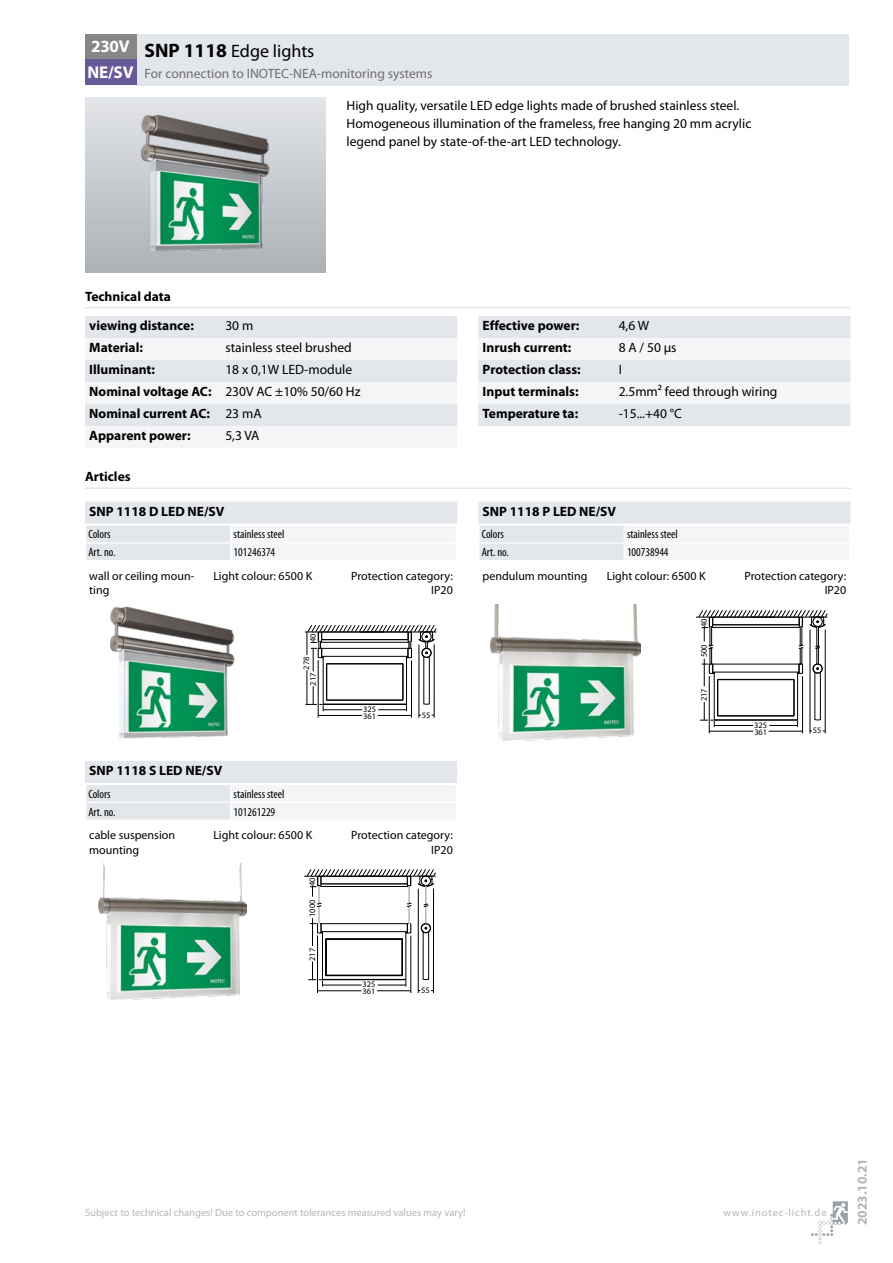
<style>
.page{position:relative;width:893px;height:1263px;background:#fff}
.page>*{position:absolute;margin:0;border:0;box-sizing:border-box;transform-origin:0 0}
.t1{font:18px "Myriad Pro";color:#000}
.t2{font:700 17.1px/25.5px "Myriad Pro";letter-spacing:-.01em;color:#fff}
.t3{font:700 13.5px/22px "Myriad Pro";color:#000}
.t4{font:13.5px/18px "Myriad Pro";color:#000}
.t5{font:13.5px "Myriad Pro";color:#706f6f}
.t6{font:700 13.5px "Myriad Pro";color:#b6b6ba}
.t7{font:12px/14.4px "Myriad Pro";color:#000;text-align:right}
.t8{font:condensed 12px "Myriad Pro";color:#000}
.t9{font:10.5px "Myriad Pro";color:#b6b6ba}
.t10{font:10.5px "Myriad Pro";letter-spacing:.08em;color:#b6b6ba}
.t11{font:8.4px "Myriad";color:#000}
.s1{font-weight:700;font-size:19.5px}
.s2{font-weight:400}
</style>
<div class="page">
<svg style="left:811px;top:1201px;width:37px;height:43px"></svg>
<div style="left:85px;top:98px;width:240px;height:174px;background:linear-gradient(to bottom,#e3e5e9,#acb1b5)"></div>
<img style="left:140px;top:113px;width:130px;height:140px">
<svg style="left:85px;top:316px;width:372px;height:132px"></svg>
<svg style="left:478px;top:316px;width:372px;height:110px"></svg>
<hr style="left:85px;top:307px;width:765px;height:1px;background:#e3e6ea">
<hr style="left:85px;top:487px;width:765px;height:2px;background:#e3e6ea">
<svg style="left:85px;top:502px;width:372px;height:58px"></svg>
<hr style="left:85px;top:524px;width:146px;height:2px;background:#fff">
<hr style="left:231px;top:524px;width:226px;height:2px;background:#fff">
<hr style="left:85px;top:542px;width:146px;height:2px;background:#fff">
<hr style="left:231px;top:542px;width:226px;height:2px;background:#fff">
<img style="left:110px;top:606px;width:125px;height:133px">
<hr style="left:411px;top:660px;width:1px;height:58px;background:#000">
<hr style="left:318px;top:660px;width:1px;height:58px;background:#000">
<hr style="left:434px;top:644px;width:1px;height:74px;background:#000">
<hr style="left:419px;top:644px;width:1px;height:74px;background:#000">
<svg style="left:305px;top:625px;width:132px;height:91px"></svg>
<svg style="left:478px;top:502px;width:372px;height:58px"></svg>
<hr style="left:478px;top:524px;width:146px;height:2px;background:#fff">
<hr style="left:624px;top:524px;width:226px;height:2px;background:#fff">
<hr style="left:478px;top:542px;width:146px;height:2px;background:#fff">
<hr style="left:624px;top:542px;width:226px;height:2px;background:#fff">
<img style="left:490px;top:604px;width:151px;height:136px">
<hr style="left:802px;top:676px;width:1px;height:57px;background:#000">
<hr style="left:709px;top:676px;width:1px;height:57px;background:#000">
<hr style="left:825px;top:629px;width:1px;height:104px;background:#000">
<hr style="left:810px;top:630px;width:1px;height:103px;background:#000">
<hr style="left:696px;top:617px;width:78px;height:1px;background:#000">
<svg style="left:698px;top:610px;width:130px;height:122px"></svg>
<svg style="left:85px;top:761px;width:372px;height:58px"></svg>
<hr style="left:85px;top:784px;width:146px;height:1px;background:#fff">
<hr style="left:231px;top:784px;width:226px;height:1px;background:#fff">
<hr style="left:85px;top:802px;width:146px;height:1px;background:#fff">
<hr style="left:231px;top:802px;width:226px;height:1px;background:#fff">
<img style="left:98px;top:864px;width:148px;height:136px">
<hr style="left:411px;top:936px;width:1px;height:57px;background:#000">
<hr style="left:317px;top:935px;width:1px;height:58px;background:#000">
<hr style="left:433px;top:888px;width:1px;height:105px;background:#000">
<hr style="left:418px;top:889px;width:1px;height:104px;background:#000">
<hr style="left:304px;top:876px;width:79px;height:1px;background:#000">
<svg style="left:307px;top:869px;width:129px;height:122px"></svg>
<div style="left:136px;top:34px;width:712px;height:51px;background:#e3e6ea"></div>
<div style="left:85px;top:34px;width:51px;height:26px;background:#878787"></div>
<div style="left:85px;top:60px;width:51px;height:25px;background:#685999"></div>
<p class="t2" style="left:88px;top:33px;width:48px">230V<br>NE/SV</p>
<h1 class="t1" style="left:145px;top:40px;width:171px"><span class="s1">SNP 1118</span> Edge lights</h1>
<p class="t5" style="left:145px;top:65px;width:289px">For connection to INOTEC-NEA-monitoring systems</p>
<p class="t4" style="left:347px;top:96px;width:406px">High quality, versatile LED edge lights made of brushed stainless steel.<br>Homogeneous illumination of the frameless, free hanging 20 mm acrylic legend panel by state-of-the-art LED technology.</p>
<p class="t3" style="left:85px;top:285px;width:87px">Technical data</p>
<p class="t3" style="left:89px;top:314px;width:106px">viewing distance:</p>
<p class="t4" style="left:225px;top:317px;width:29px">30 m</p>
<p class="t3" style="left:89px;top:336px;width:55px">Material:</p>
<p class="t4" style="left:225px;top:339px;width:128px">stainless steel brushed</p>
<p class="t3" style="left:89px;top:358px;width:67px">Illuminant:</p>
<p class="t3" style="left:89px;top:358px;width:273px;text-indent:136px"><span class="s2">18 x 0,1W LED-module<br></span>Nominal voltage AC: <span class="s2">230V AC ±10% 50/60 Hz<br></span>Nominal current AC: <span class="s2">23 mA<br></span>Apparent power:</p>
<p class="t4" style="left:225px;top:427px;width:36px">5,3 VA</p>
<p class="t3" style="left:85px;top:465px;width:47px">Articles</p>
<p class="t3" style="left:89px;top:500px;width:137px">SNP 1118 D LED NE/SV</p>
<p class="t8" style="left:88px;top:527px;width:24px">Colors</p>
<p class="t8" style="left:234px;top:527px;width:52px">stainless steel</p>
<p class="t8" style="left:88px;top:545px;width:28px">Art. no.</p>
<p class="t8" style="left:234px;top:545px;width:43px">101246374</p>
<p class="t7" style="left:89px;top:568px;width:107px;text-align:left">wall or ceiling moun&shy;ting</p>
<p class="t7" style="left:213px;top:568px;width:100px">Light colour: 6500 K</p>
<p class="t7" style="left:351px;top:568px;width:103px">Protection category:<br>IP20</p>
<p class="t11" style="left:309px;top:642px;width:10px;rotate:-90deg">40</p>
<p class="t11" style="left:302px;top:670px;width:14px;rotate:-90deg">278</p>
<p class="t11" style="left:309px;top:685px;width:14px;rotate:-90deg">217</p>
<p class="t11" style="left:363px;top:705px;width:14px">325</p>
<p class="t11" style="left:363px;top:712px;width:14px">361</p>
<p class="t11" style="left:422px;top:711px;width:10px">55</p>
<p class="t3" style="left:89px;top:759px;width:134px">SNP 1118 S LED NE/SV</p>
<p class="t8" style="left:88px;top:786px;width:24px">Colors</p>
<p class="t8" style="left:234px;top:786px;width:52px">stainless steel</p>
<p class="t8" style="left:88px;top:804px;width:28px">Art. no.</p>
<p class="t8" style="left:234px;top:804px;width:43px">101261229</p>
<p class="t7" style="left:89px;top:828px;width:87px;text-align:left">cable suspension mounting</p>
<p class="t7" style="left:213px;top:828px;width:100px">Light colour: 6500 K</p>
<p class="t7" style="left:351px;top:828px;width:103px">Protection category:<br>IP20</p>
<p class="t11" style="left:308px;top:886px;width:10px;rotate:-90deg">40</p>
<p class="t11" style="left:308px;top:917px;width:19px;rotate:-90deg">1000</p>
<p class="t11" style="left:308px;top:961px;width:14px;rotate:-90deg">217</p>
<p class="t11" style="left:362px;top:980px;width:14px">325</p>
<p class="t11" style="left:363px;top:987px;width:14px">361</p>
<p class="t11" style="left:421px;top:986px;width:10px">55</p>
<p class="t3" style="left:483px;top:314px;width:98px">Effective power:</p>
<p class="t4" style="left:619px;top:317px;width:32px">4,6 W</p>
<p class="t3" style="left:483px;top:336px;width:90px">Inrush current:</p>
<p class="t4" style="left:619px;top:339px;width:59px">8 A / 50 µs</p>
<p class="t3" style="left:483px;top:358px;width:100px">Protection class:</p>
<p class="t4" style="left:619px;top:361px;width:5px">I</p>
<p class="t3" style="left:483px;top:380px;width:97px">Input terminals:</p>
<p class="t4" style="left:619px;top:383px;width:160px">2.5mm² feed through wiring</p>
<p class="t3" style="left:483px;top:402px;width:97px">Temperature ta:</p>
<p class="t4" style="left:619px;top:405px;width:65px">-15...+40 °C</p>
<p class="t3" style="left:483px;top:500px;width:135px">SNP 1118 P LED NE/SV</p>
<p class="t8" style="left:482px;top:527px;width:24px">Colors</p>
<p class="t8" style="left:627px;top:527px;width:52px">stainless steel</p>
<p class="t8" style="left:482px;top:545px;width:28px">Art. no.</p>
<p class="t8" style="left:627px;top:545px;width:43px">100738944</p>
<p class="t7" style="left:483px;top:568px;width:106px">pendulum mounting</p>
<p class="t7" style="left:607px;top:568px;width:100px">Light colour: 6500 K</p>
<p class="t7" style="left:745px;top:568px;width:103px">Protection category:<br>IP20</p>
<p class="t11" style="left:700px;top:627px;width:10px;rotate:-90deg">40</p>
<p class="t11" style="left:700px;top:657px;width:14px;rotate:-90deg">500</p>
<p class="t11" style="left:700px;top:701px;width:14px;rotate:-90deg">217</p>
<p class="t11" style="left:754px;top:721px;width:14px">325</p>
<p class="t11" style="left:754px;top:728px;width:14px">361</p>
<p class="t11" style="left:813px;top:726px;width:10px">55</p>
<p class="t9" style="left:85px;top:1205px;width:382px">Subject to technical changes! Due to component tolerances measured values may vary!</p>
<p class="t10" style="left:723px;top:1205px;width:105px">www.inotec-licht.de</p>
<p class="t6" style="left:854px;top:1225px;width:68px;rotate:-90deg">2023.10.21</p>
</div>
